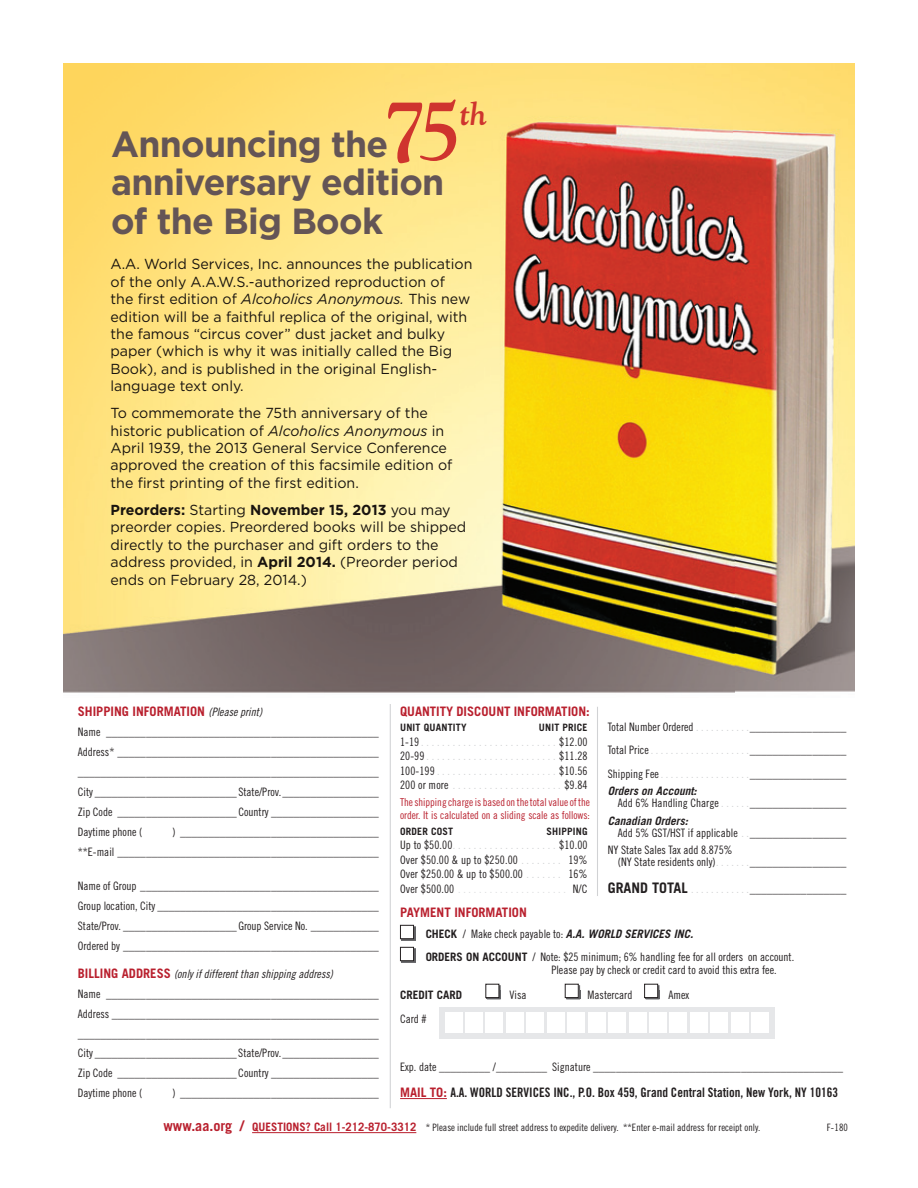
<style>
.page{position:relative;width:918px;height:1188px;background:#fff}
.page>*{position:absolute;margin:0;border:0;box-sizing:border-box;transform-origin:0 0}
.t1{font:700 84.9px "Goudy Std";color:#cf342e}
.t2{font:700 36.3px/38.2px "Gotham";letter-spacing:-.02em;color:#645556}
.t3{font:italic 700 32.55px "Goudy Std";color:#cf342e}
.t4{font:14.55px/17.4px "Gotham";color:#19140f}
.t5{font:700 13.05px "Trade Gothic LT Std";color:#b9202e}
.t6{font:13.05px "Trade Gothic LT Std Bd Cn 20";color:#231f20}
.t7{font:11.55px/20px "Trade Gothic LT Std Cn 18";color:#231f20;text-align:justify}
.t8{font:11.55px/14.5px "Trade Gothic LT Std Cn 18";letter-spacing:.01em;color:#d1d2d4;text-align:justify}
.t9{font:italic 700 11.55px "Trade Gothic LT Std";color:#231f20}
.t10{font:11.55px "Trade Gothic LT Std Cn 18 Obl";color:#231f20}
.t11{font:700 11.55px "Trade Gothic LT Std";color:#231f20}
.t12{font:10.95px/13px "Trade Gothic LT Std Cn 18";letter-spacing:-.005em;color:#b9202e}
.t13{font:10.2px "Trade Gothic LT Std Cn 18";color:#231f20}
.t14{font:700 10.2px "Trade Gothic LT Std";letter-spacing:.02em;color:#231f20}
.s1{font-style:italic}
.s2{font-weight:700}
.s3{font-family:"Trade Gothic LT Std Cn 18 Obl";font-weight:400;font-size:11.55px;color:#231f20}
.s4{color:#d1d2d4}
.s5{font-family:"Trade Gothic LT Std";font-weight:700;font-size:14.55px}
.s6{color:#231f20}
.s7{color:#dcdddf}
.s8{font-family:"Trade Gothic LT Std";font-weight:700;font-size:13.05px;color:#b9202e}
.s9{font-style:normal}
.s10{font-family:"Trade Gothic LT Std Cn 18";font-weight:400;font-style:normal}
.s11{font-family:"Trade Gothic LT Std";font-weight:700}
.s12{font-family:"Trade Gothic LT Std";font-weight:700;color:#b9202e}
.s13{font-family:"Trade Gothic LT Std";font-weight:700;font-size:14.55px;color:#b9202e}
.s14{font-family:"Trade Gothic LT Std";font-weight:700;font-size:11.55px;color:#b9202e}
</style>
<div class="page">
<img style="left:63px;top:63px;width:792px;height:630px">
<hr style="left:400px;top:1098px;width:47px;height:1px;background:#b9202e">
<img style="left:402px;top:926px;width:13px;height:15px">
<div style="left:400px;top:925px;width:14px;height:14px;background:#fff"></div>
<div style="left:400px;top:925px;width:14px;height:14px;border:1px solid #231f20"></div>
<img style="left:402px;top:948px;width:13px;height:15px">
<div style="left:400px;top:947px;width:14px;height:14px;background:#fff"></div>
<div style="left:400px;top:947px;width:14px;height:14px;border:1px solid #231f20"></div>
<img style="left:487px;top:990px;width:14px;height:9px">
<div style="left:486px;top:984px;width:13px;height:14px;background:#fff"></div>
<div style="left:485px;top:984px;width:14px;height:14px;border:1px solid #231f20"></div>
<img style="left:566px;top:990px;width:14px;height:9px">
<div style="left:565px;top:984px;width:13px;height:14px;background:#fff"></div>
<div style="left:565px;top:984px;width:14px;height:14px;border:1px solid #231f20"></div>
<svg style="left:646px;top:990px;width:13px;height:9px"></svg>
<div style="left:645px;top:984px;width:13px;height:14px;background:#fff"></div>
<div style="left:644px;top:984px;width:14px;height:14px;border:1px solid #231f20"></div>
<div style="left:439px;top:1007px;width:336px;height:31px;background:#e6e7e9"></div>
<div style="left:445px;top:1012px;width:17px;height:21px;background:#fff"></div>
<div style="left:465px;top:1012px;width:18px;height:21px;background:#fff"></div>
<div style="left:486px;top:1012px;width:17px;height:21px;background:#fff"></div>
<div style="left:506px;top:1012px;width:18px;height:21px;background:#fff"></div>
<div style="left:527px;top:1012px;width:17px;height:21px;background:#fff"></div>
<div style="left:547px;top:1012px;width:17px;height:21px;background:#fff"></div>
<div style="left:568px;top:1012px;width:17px;height:21px;background:#fff"></div>
<div style="left:588px;top:1012px;width:17px;height:21px;background:#fff"></div>
<div style="left:608px;top:1012px;width:18px;height:21px;background:#fff"></div>
<div style="left:629px;top:1012px;width:17px;height:21px;background:#fff"></div>
<div style="left:649px;top:1012px;width:18px;height:21px;background:#fff"></div>
<div style="left:670px;top:1012px;width:17px;height:21px;background:#fff"></div>
<div style="left:690px;top:1012px;width:18px;height:21px;background:#fff"></div>
<div style="left:711px;top:1012px;width:17px;height:21px;background:#fff"></div>
<div style="left:731px;top:1012px;width:17px;height:21px;background:#fff"></div>
<div style="left:751px;top:1012px;width:18px;height:21px;background:#fff"></div>
<hr style="left:597px;top:707px;width:1px;height:189px;background:#d1d2d4">
<hr style="left:390px;top:704px;width:1px;height:404px;background:#d1d2d4">
<hr style="left:252px;top:1132px;width:164px;height:1px;background:#b9202e">
<h1 class="t1" style="left:382px;top:80px;width:83px">75</h1>
<h3 class="t3" style="left:460px;top:94px;width:29px">th</h3>
<h2 class="t2" style="left:111px;top:125px;width:335px">Announcing the anniversary edition of the Big Book</h2>
<p class="t4" style="left:111px;top:255px;width:364px">A.A. World Services, Inc. announces the publication of the only A.A.W.S.-authorized reproduction of<br>the first edition of <span class="s1">Alcoholics Anonymous.</span> This new edition will be a faithful replica of the original, with the famous “circus cover” dust jacket and bulky paper (which is why it was initially called the Big Book), and is published in the original English&shy;language text only.</p>
<p class="t4" style="left:111px;top:404px;width:343px">To commemorate the 75th anniversary of the historic publication of <span class="s1">Alcoholics Anonymous</span> in April 1939, the 2013 General Service Conference approved the creation of this facsimile edition of the first printing of the first edition.</p>
<p class="t4" style="left:111px;top:501px;width:357px"><span class="s2">Preorders:</span> Starting <span class="s2">November 15, 2013</span> you may preorder copies. Preordered books will be shipped directly to the purchaser and gift orders to the address provided, in <span class="s2">April 2014.</span> (Preorder period ends on February 28, 2014.)</p>
<p class="t5" style="left:78px;top:704px;width:186px">SHIPPING INFORMATION <span class="s3">(Please print)</span></p>
<p class="t7" style="left:78px;top:722px;width:303px">Name ________________________________________________ Address* ______________________________________________ _____________________________________________________ City _________________________ State/Prov. _________________ Zip Code _____________________ Country ___________________ Daytime phone (</p>
<p class="t5" style="left:400px;top:704px;width:191px">QUANTITY DISCOUNT INFORMATION:</p>
<p class="t7" style="left:608px;top:715px;width:240px;line-height:23.4px">Total Number Ordered <span class="s4">. . . . . . . . . . .</span>_________________ Total Price <span class="s4">. . . . . . . . . . . . . . . . . . . .</span>_________________ Shipping Fee <span class="s4">. . . . . . . . . . . . . . . . . .</span>_________________</p>
<p class="t9" style="left:608px;top:784px;width:91px">Orders on Account:</p>
<p class="t7" style="left:618px;top:793px;width:230px">Add 6% Handling Charge <span class="s4">. . . . . .</span>_________________</p>
<p class="t9" style="left:608px;top:814px;width:82px">Canadian Orders:</p>
<p class="t7" style="left:608px;top:824px;width:240px;line-height:17.7px;text-indent:10px">Add 5% GST/HST if applicable <span class="s4">. .</span>_________________<br>NY State Sales Tax add 8.875%</p>
<p class="t7" style="left:618px;top:852px;width:230px">(NY State residents only)<span class="s4">. . . . . . .</span>_________________</p>
<p class="t7" style="left:608px;top:878px;width:240px"><span class="s5">GRAND TOTAL</span> <span class="s4">. . . . . . . . . . . .</span>_________________</p>
<p class="t14" style="left:400px;top:722px;width:68px">UNIT QUANTITY</p>
<p class="t14" style="left:539px;top:722px;width:50px">UNIT PRICE</p>
<p class="t8" style="left:400px;top:734px;width:189px"><span class="s6">1-19</span> . . . . . . . . . . . . . . . . . . . . . . . . . . <span class="s6">$12.00<br>20-99</span> . . . . . . . . . . . . . . . . . . . . . . . . . <span class="s6">$11.28<br>100-199</span> . . . . . . . . . . . . . . . . . . . . . . . <span class="s6">$10.56<br>200 or more</span> . . . . . . . . . . . . . . . . . . . . . <span class="s6">$9.84</span></p>
<p class="t14" style="left:400px;top:825px;width:55px">ORDER COST</p>
<p class="t14" style="left:546px;top:825px;width:43px">SHIPPING</p>
<p class="t7" style="left:400px;top:838px;width:189px;line-height:14.5px">Up to $50.00 <span class="s4">. . . . . . . . . . . . . . . . . . . .</span> $10.00<br>Over $50.00 &amp; up to $250.00 <span class="s4">. . . . . . . .</span> 19% Over $250.00 &amp; up to $500.00 <span class="s4">. . . . . . .</span> 16% Over $500.00 <span class="s7">. . . . . . . . . . . . . . . . . . . . .</span> N/C</p>
<p class="t12" style="left:400px;top:795px;width:191px">The shipping charge is based on the total value of the order. It is calculated on a sliding scale as follows:</p>
<p class="t7" style="left:78px;top:822px;width:303px;text-align:right">) ___________________________________<br>**E-mail ______________________________________________</p>
<p class="t7" style="left:78px;top:876px;width:303px">Name of Group __________________________________________ Group location, City _______________________________________ State/Prov. ____________________ Group Service No. ____________ Ordered by _____________________________________________</p>
<p class="t10" style="left:78px;top:967px;width:257px"><span class="s8">BILLING ADDRESS</span> (only if different than shipping address)</p>
<p class="t7" style="left:78px;top:983px;width:303px">Name ________________________________________________ Address _______________________________________________ _____________________________________________________ City _________________________ State/Prov. _________________ Zip Code _____________________ Country ___________________ Daytime phone (</p>
<p class="t5" style="left:400px;top:904px;width:128px">PAYMENT INFORMATION</p>
<p class="t9" style="left:426px;top:927px;width:269px"><span class="s9">CHECK</span> <span class="s10">/ Make check payable to:</span> A.A. WORLD SERVICES INC.</p>
<p class="t7" style="left:551px;top:951px;width:244px;line-height:13px;text-indent:-126px"><span class="s11">ORDERS ON ACCOUNT</span> / Note: $25 minimum; 6% handling fee for all orders on account.<br>Please pay by check or credit card to avoid this extra fee.</p>
<p class="t11" style="left:400px;top:988px;width:63px">CREDIT CARD</p>
<p class="t7" style="left:509px;top:985px;width:19px">Visa</p>
<p class="t7" style="left:588px;top:985px;width:46px">Mastercard</p>
<p class="t7" style="left:669px;top:985px;width:22px">Amex</p>
<p class="t7" style="left:400px;top:1009px;width:28px">Card #</p>
<p class="t7" style="left:400px;top:1057px;width:445px">Exp. date _________ /_________ Signature ____________________________________________</p>
<p class="t6" style="left:400px;top:1085px;width:440px"><span class="s12">MAIL TO:</span> A.A. WORLD SERVICES INC., P.O. Box 459, Grand Central Station, New York, NY 10163</p>
<p class="t7" style="left:172px;top:1083px;width:208px">) ___________________________________</p>
<p class="t13" style="left:163px;top:1122px;width:598px"><span class="s13">www.aa.org /</span> <span class="s14">QUESTIONS? Call 1-212-870-3312</span> * Please include full street address to expedite delivery. **Enter e-mail address for receipt only.</p>
<p class="t13" style="left:827px;top:1122px;width:23px">F-180</p>
</div>
